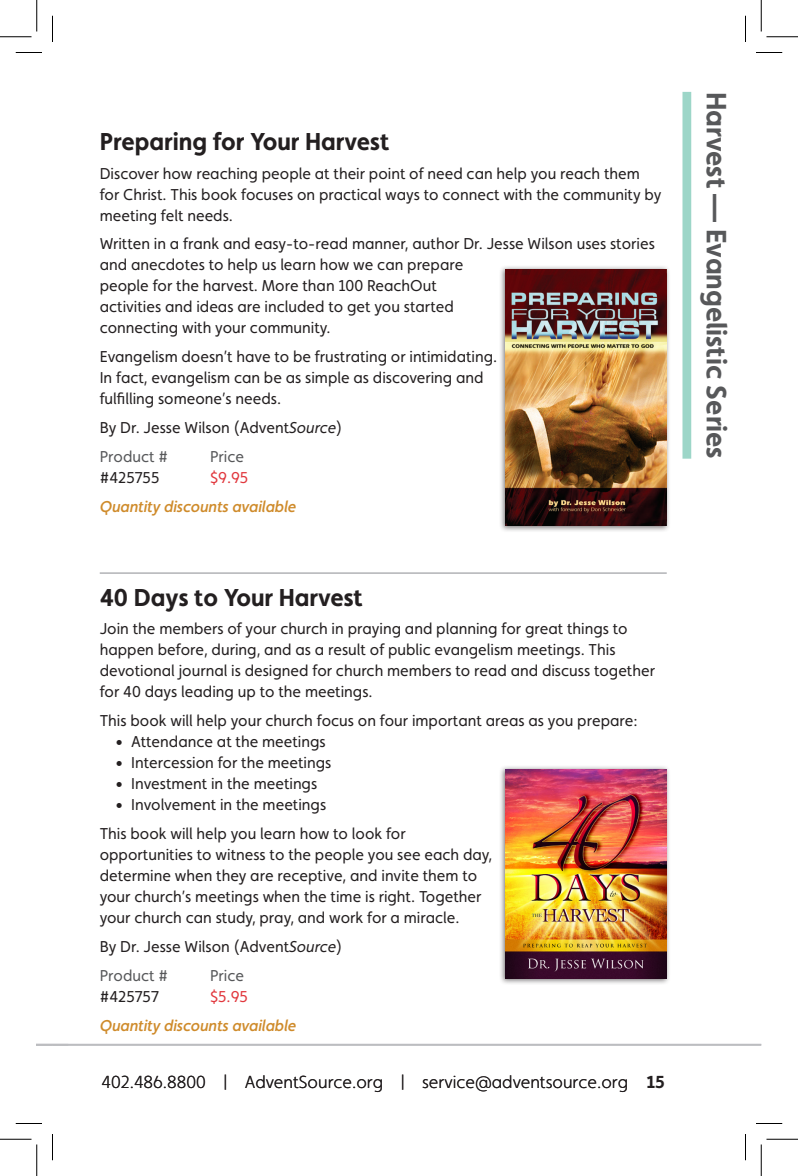
<style>
.page{position:relative;width:798px;height:1176px;background:#fff}
.page>*{position:absolute;margin:0;border:0;box-sizing:border-box;transform-origin:0 0}
.IFC_Headline_-_Pastor{font:700 28px "Faricy New";color:#57585a}
.Product_Title{font:700 24.5px "Faricy New";color:#231f20}
._2up_Header{font:300 17.5px "Faricy New";color:#231f20}
.t1{font:700 17.5px "Faricy New";color:#231f20}
.Product_Description{font:15.75px/21px "Faricy New";color:#231f20}
.t2{font:italic 500 15.75px "Faricy New";color:#cf8b2b}
.Product_Description-2{font:15.75px "Faricy New";color:#57585a}
.Product_Description-3{font:15.75px "Faricy New";color:#e1373d}
.s1{font-style:italic}
</style>
<div class="page">
<hr style="left:100px;top:572px;width:567px;height:2px;background:#bcbdc0">
<div style="left:682px;top:92px;width:9px;height:367px;background:#9dd6c8"></div>
<hr style="left:52px;top:1044px;width:709px;height:2px;background:#bcbdc0">
<div style="left:498px;top:265px;width:173px;height:268px;background:#231f20;opacity:.6"></div>
<img style="left:505px;top:269px;width:162px;height:257px">
<div style="left:498px;top:765px;width:173px;height:220px;background:#231f20;opacity:.6"></div>
<img style="left:505px;top:769px;width:162px;height:209px">
<hr style="left:37px;top:1044px;width:31px;height:2px;background:#bcbdc0">
<svg style="left:16px;top:52px;width:26px;height:1px"></svg>
<svg style="left:756px;top:52px;width:26px;height:1px"></svg>
<svg style="left:16px;top:1123px;width:26px;height:1px"></svg>
<svg style="left:756px;top:1123px;width:26px;height:1px"></svg>
<svg style="left:52px;top:16px;width:1px;height:26px"></svg>
<svg style="left:52px;top:1134px;width:1px;height:26px"></svg>
<svg style="left:745px;top:16px;width:1px;height:26px"></svg>
<svg style="left:745px;top:1134px;width:1px;height:26px"></svg>
<hr style="left:0;top:36px;width:32px;height:1px;background:#000">
<hr style="left:766px;top:36px;width:32px;height:1px;background:#000">
<hr style="left:0;top:1139px;width:32px;height:1px;background:#000">
<hr style="left:766px;top:1139px;width:32px;height:1px;background:#000">
<hr style="left:36px;top:0;width:1px;height:32px;background:#000">
<hr style="left:36px;top:1144px;width:1px;height:32px;background:#000">
<hr style="left:761px;top:0;width:1px;height:32px;background:#000">
<hr style="left:761px;top:1144px;width:1px;height:32px;background:#000">
<p class="Product_Title" style="left:100px;top:126px;width:291px">Preparing for Your Harvest</p>
<p class="Product_Description" style="left:100px;top:162px;width:563px">Discover how reaching people at their point of need can help you reach them for Christ. This book focuses on practical ways to connect with the community by meeting felt needs.</p>
<p class="Product_Description" style="left:100px;top:233px;width:557px">Written in a frank and easy-to-read manner, author Dr. Jesse Wilson uses stories and anecdotes to help us learn how we can prepare<br>people for the harvest. More than 100 ReachOut<br>activities and ideas are included to get you started<br>connecting with your community.</p>
<p class="Product_Description" style="left:100px;top:346px;width:399px">Evangelism doesn’t have to be frustrating or intimidating.<br>In fact, evangelism can be as simple as discovering and fulfilling someone’s needs.</p>
<p class="Product_Description" style="left:100px;top:417px;width:244px">By Dr. Jesse Wilson (Advent<span class="s1">Source</span>)</p>
<p class="Product_Description-2" style="left:100px;top:447px;width:70px">Product #</p>
<p class="Product_Description-2" style="left:210px;top:447px;width:36px">Price</p>
<p class="Product_Description" style="left:100px;top:467px;width:61px">#425755</p>
<p class="Product_Description-3" style="left:210px;top:468px;width:40px">$9.95</p>
<p class="t2" style="left:100px;top:497px;width:198px">Quantity discounts available</p>
<p class="Product_Title" style="left:100px;top:582px;width:265px">40 Days to Your Harvest</p>
<p class="Product_Description" style="left:100px;top:618px;width:557px">Join the members of your church in praying and planning for great things to happen before, during, and as a result of public evangelism meetings. This devotional journal is designed for church members to read and discuss together for 40 days leading up to the meetings.</p>
<p class="Product_Description" style="left:100px;top:710px;width:539px">This book will help your church focus on four important areas as you prepare:</p>
<p class="Product_Description" style="left:116px;top:731px;width:212px">• Attendance at the meetings</p>
<p class="Product_Description" style="left:116px;top:752px;width:217px">• Intercession for the meetings</p>
<p class="Product_Description" style="left:116px;top:773px;width:203px">• Investment in the meetings</p>
<p class="Product_Description" style="left:116px;top:794px;width:212px">• Involvement in the meetings</p>
<p class="Product_Description" style="left:100px;top:823px;width:394px">This book will help you learn how to look for opportunities to witness to the people you see each day, determine when they are receptive, and invite them to your church’s meetings when the time is right. Together your church can study, pray, and work for a miracle.</p>
<p class="Product_Description" style="left:100px;top:936px;width:244px">By Dr. Jesse Wilson (Advent<span class="s1">Source</span>)</p>
<p class="Product_Description-2" style="left:100px;top:966px;width:70px">Product #</p>
<p class="Product_Description-2" style="left:210px;top:966px;width:36px">Price</p>
<p class="Product_Description" style="left:100px;top:986px;width:61px">#425757</p>
<p class="Product_Description-3" style="left:210px;top:987px;width:39px">$5.95</p>
<p class="t2" style="left:100px;top:1016px;width:198px">Quantity discounts available</p>
<p class="_2up_Header" style="left:102px;top:1072px;width:528px">402.486.8800 | AdventSource.org | service@adventsource.org</p>
<p class="t1" style="left:647px;top:1072px;width:20px">15</p>
<p class="IFC_Headline_-_Pastor" style="left:734px;top:92px;width:368px;rotate:90deg">Harvest — Evangelistic Series</p>
</div>
